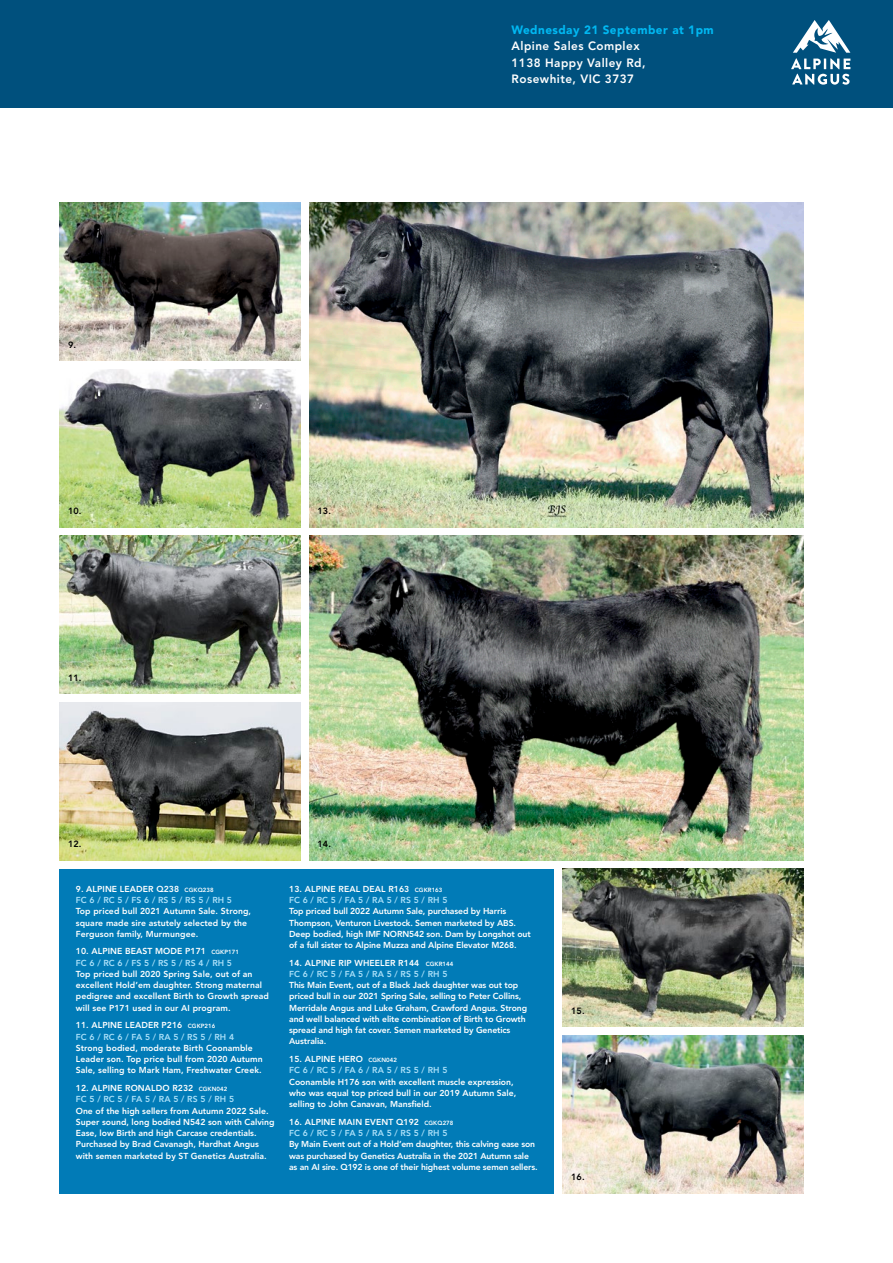
<style>
.page{position:relative;width:893px;height:1263px;background:#fff}
.page>*{position:absolute;margin:0;border:0;box-sizing:border-box;transform-origin:0 0}
.PROGENY_LIST___STYLE{font:800 12px "Avenir";letter-spacing:.04em;color:#fff}
.PROGENY_LIST___STYLE-2{font:900 12px "Avenir";letter-spacing:.04em;color:#00b8f2}
.SCRAPBOOK___CAPTI{font:800 9px "Avenir";letter-spacing:.01em;color:#000}
.SCRAPBOOK___LOT_T{font:800 8.7px/11.2px "Avenir";color:#fff}
.SCRAPBOOK___LOT_T-2{font:800 8.7px/11.2px "Avenir";letter-spacing:-.02em;color:#fff}
.s1{font-size:6px}
.s2{color:#aae0f9}
</style>
<div class="page">
<div style="left:0;top:0;width:893px;height:108px;background:#00507d"></div>
<svg style="left:791px;top:20px;width:59px;height:65px"></svg>
<img style="left:563px;top:869px;width:240px;height:158px">
<img style="left:309px;top:203px;width:495px;height:324px">
<img style="left:60px;top:203px;width:240px;height:158px">
<img style="left:60px;top:369px;width:240px;height:158px">
<img style="left:309px;top:536px;width:495px;height:324px">
<img style="left:60px;top:536px;width:240px;height:158px">
<img style="left:60px;top:702px;width:240px;height:158px">
<img style="left:563px;top:1035px;width:241px;height:158px">
<div style="left:60px;top:869px;width:494px;height:324px;background:#017bb7"></div>
<p class="PROGENY_LIST___STYLE-2" style="left:512px;top:22px;width:204px">Wednesday 21 September at 1pm</p>
<p class="PROGENY_LIST___STYLE" style="left:512px;top:39px;width:130px">Alpine Sales Complex</p>
<p class="PROGENY_LIST___STYLE" style="left:512px;top:55px;width:136px">1138 Happy Valley Rd,</p>
<p class="PROGENY_LIST___STYLE" style="left:512px;top:72px;width:124px">Rosewhite, VIC 3737</p>
<p class="SCRAPBOOK___CAPTI" style="left:68px;top:339px;width:10px">9.</p>
<p class="SCRAPBOOK___CAPTI" style="left:68px;top:506px;width:15px">10.</p>
<p class="SCRAPBOOK___CAPTI" style="left:68px;top:672px;width:15px">11.</p>
<p class="SCRAPBOOK___CAPTI" style="left:317px;top:506px;width:15px">13.</p>
<p class="SCRAPBOOK___CAPTI" style="left:68px;top:839px;width:15px">12.</p>
<p class="SCRAPBOOK___CAPTI" style="left:317px;top:839px;width:15px">14.</p>
<p class="SCRAPBOOK___LOT_T" style="left:76px;top:883px;width:177px">9. ALPINE LEADER Q238 <span class="s1">CGKQ238<br></span><span class="s2">FC 6 / RC 5 / FS 6 / RS 5 / RS 5 / RH 5<br></span>Top priced bull 2021 Autumn Sale. Strong, square made sire astutely selected by the Ferguson family, Murmungee.</p>
<p class="SCRAPBOOK___LOT_T" style="left:76px;top:946px;width:195px">10. ALPINE BEAST MODE P171 <span class="s1">CGKP171<br></span><span class="s2">FC 6 / RC 6 / FS 5 / RS 5 / RS 4 / RH 5<br></span>Top priced bull 2020 Spring Sale, out of an excellent Hold’em daughter. Strong maternal pedigree and excellent Birth to Growth spread will see P171 used in our AI program.</p>
<p class="SCRAPBOOK___LOT_T" style="left:76px;top:1020px;width:188px">11. ALPINE LEADER P216 <span class="s1">CGKP216<br></span><span class="s2">FC 6 / RC 6 / FA 5 / RA 5 / RS 5 / RH 4<br></span>Strong bodied, moderate Birth Coonamble Leader son. Top price bull from 2020 Autumn Sale, selling to Mark Ham, Freshwater Creek.</p>
<p class="SCRAPBOOK___LOT_T" style="left:76px;top:1082px;width:200px">12. ALPINE RONALDO R232 <span class="s1">CGKN042<br></span><span class="s2">FC 5 / RC 5 / FA 5 / RA 5 / RS 5 / RH 5<br></span>One of the high sellers from Autumn 2022 Sale.<br>Super sound, long bodied N542 son with Calving Ease, low Birth and high Carcase credentials.<br>Purchased by Brad Cavanagh, Hardhat Angus with semen marketed by ST Genetics Australia.</p>
<p class="SCRAPBOOK___LOT_T" style="left:289px;top:883px;width:243px">13. ALPINE REAL DEAL R163 <span class="s1">CGKR163<br></span><span class="s2">FC 6 / RC 5 / FA 5 / RA 5 / RS 5 / RH 5<br></span>Top priced bull 2022 Autumn Sale, purchased by Harris Thompson, Venturon Livestock. Semen marketed by ABS.<br>Deep bodied, high IMF NORN542 son. Dam by Longshot out of a full sister to Alpine Muzza and Alpine Elevator M268.</p>
<p class="SCRAPBOOK___LOT_T" style="left:289px;top:957px;width:239px">14. ALPINE RIP WHEELER R144 <span class="s1">CGKR144<br></span><span class="s2">FC 6 / RC 5 / FA 5 / RA 5 / RS 5 / RH 5<br></span>This Main Event, out of a Black Jack daughter was out top priced bull in our 2021 Spring Sale, selling to Peter Collins, Merridale Angus and Luke Graham, Crawford Angus. Strong and well balanced with elite combination of Birth to Growth spread and high fat cover. Semen marketed by Genetics Australia.</p>
<p class="SCRAPBOOK___LOT_T" style="left:289px;top:1053px;width:229px">15. ALPINE HERO <span class="s1">CGKN042<br></span><span class="s2">FC 6 / RC 5 / FA 6 / RA 5 / RS 5 / RH 5<br></span>Coonamble H176 son with excellent muscle expression, who was equal top priced bull in our 2019 Autumn Sale, selling to John Canavan, Mansfield.</p>
<p class="SCRAPBOOK___LOT_T-2" style="left:289px;top:1116px;width:250px">16. ALPINE MAIN EVENT Q192 <span class="s1">CGKQ278<br></span><span class="s2">FC 6 / RC 5 / FA 5 / RA 5 / RS 5 / RH 5<br></span>By Main Event out of a Hold’em daughter, this calving ease son was purchased by Genetics Australia in the 2021 Autumn sale as an AI sire. Q192 is one of their highest volume semen sellers.</p>
<p class="SCRAPBOOK___CAPTI" style="left:571px;top:1005px;width:15px">15.</p>
<p class="SCRAPBOOK___CAPTI" style="left:571px;top:1172px;width:15px">16.</p>
</div>
